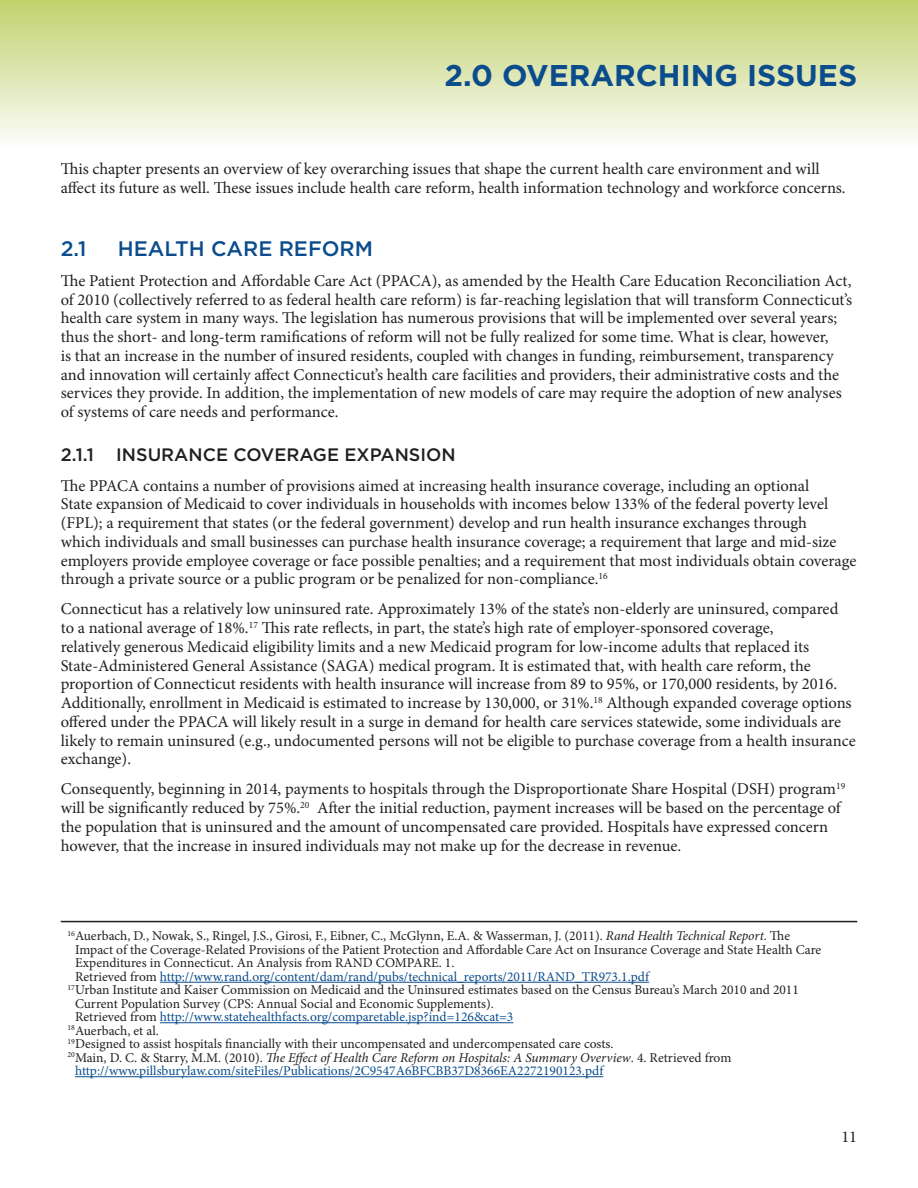
<style>
.page{position:relative;width:918px;height:1188px;background:#fff}
.page>*{position:absolute;margin:0;border:0;box-sizing:border-box;transform-origin:0 0}
.t1{font:700 30px "Gotham";color:#0b4c8c}
.t2{font:500 21px "Gotham";color:#0b4c8c}
.t3{font:500 18px "Gotham";color:#231f20}
.t4{font:16.5px/18.8px "Minion Pro";color:#231f20}
.t5{font:13.5px "Minion Pro";letter-spacing:-.005em;color:#231f20}
.t6{font:13.5px "Minion Pro";color:#0b4c8c}
.t7{font:italic 13.5px "Minion Pro";letter-spacing:-.01em;color:#231f20}
.s1{font-style:italic}
.s2{color:#231f20}
.s3{font-style:normal}
</style>
<div class="page">
<div style="left:0;top:0;width:918px;height:154px;background:linear-gradient(to bottom,#c1d16c,#feffff)"></div>
<hr style="left:160px;top:982px;width:489px;height:1px;background:#0b4c8c">
<hr style="left:160px;top:1022px;width:353px;height:1px;background:#0b4c8c">
<hr style="left:75px;top:1076px;width:528px;height:1px;background:#0b4c8c">
<hr style="left:61px;top:921px;width:796px;height:1px;background:#231f20">
<h1 class="t1" style="left:444px;top:58px;width:414px">2.0 OVERARCHING ISSUES</h1>
<p class="t4" style="left:61px;top:159px;width:786px">This chapter presents an overview of key overarching issues that shape the current health care environment and will affect its future as well. These issues include health care reform, health information technology and workforce concerns.</p>
<p class="t2" style="left:61px;top:236px;width:27px">2.1</p>
<p class="t2" style="left:118px;top:236px;width:257px">HEALTH CARE REFORM</p>
<p class="t4" style="left:61px;top:271px;width:793px">The Patient Protection and Affordable Care Act (PPACA), as amended by the Health Care Education Reconciliation Act, of 2010 (collectively referred to as federal health care reform) is far-reaching legislation that will transform Connecticut’s health care system in many ways. The legislation has numerous provisions that will be implemented over several years; thus the short- and long-term ramifications of reform will not be fully realized for some time. What is clear, however,<br>is that an increase in the number of insured residents, coupled with changes in funding, reimbursement, transparency and innovation will certainly affect Connecticut’s health care facilities and providers, their administrative costs and the services they provide. In addition, the implementation of new models of care may require the adoption of new analyses of systems of care needs and performance.</p>
<p class="t3" style="left:61px;top:444px;width:396px">2.1.1 INSURANCE COVERAGE EXPANSION</p>
<p class="t4" style="left:61px;top:476px;width:797px">The PPACA contains a number of provisions aimed at increasing health insurance coverage, including an optional<br>State expansion of Medicaid to cover individuals in households with incomes below 133% of the federal poverty level (FPL); a requirement that states (or the federal government) develop and run health insurance exchanges through<br>which individuals and small businesses can purchase health insurance coverage; a requirement that large and mid-size employers provide employee coverage or face possible penalties; and a requirement that most individuals obtain coverage through a private source or a public program or be penalized for non-compliance.<sup>16</sup></p>
<p class="t4" style="left:61px;top:600px;width:796px">Connecticut has a relatively low uninsured rate. Approximately 13% of the state’s non-elderly are uninsured, compared to a national average of 18%.<sup>17</sup> This rate reflects, in part, the state’s high rate of employer-sponsored coverage,<br>relatively generous Medicaid eligibility limits and a new Medicaid program for low-income adults that replaced its State-Administered General Assistance (SAGA) medical program. It is estimated that, with health care reform, the proportion of Connecticut residents with health insurance will increase from 89 to 95%, or 170,000 residents, by 2016.<br>Additionally, enrollment in Medicaid is estimated to increase by 130,000, or 31%.<sup>18</sup> Although expanded coverage options offered under the PPACA will likely result in a surge in demand for health care services statewide, some individuals are likely to remain uninsured (e.g., undocumented persons will not be eligible to purchase coverage from a health insurance exchange).</p>
<p class="t4" style="left:61px;top:780px;width:786px">Consequently, beginning in 2014, payments to hospitals through the Disproportionate Share Hospital (DSH) program<sup>19 </sup>will be significantly reduced by 75%.<sup>20</sup> After the initial reduction, payment increases will be based on the percentage of the population that is uninsured and the amount of uncompensated care provided. Hospitals have expressed concern however, that the increase in insured individuals may not make up for the decrease in revenue.</p>
<p class="t5" style="left:68px;top:927px;width:724px"><sup>16</sup>Auerbach, D., Nowak, S., Ringel, J.S., Girosi, F., Eibner, C., McGlynn, E.A. &amp; Wasserman, J. (2011). <span class="s1">Rand Health Technical Report</span>. The</p>
<p class="t5" style="left:75px;top:941px;width:748px">Impact of the Coverage-Related Provisions of the Patient Protection and Affordable Care Act on Insurance Coverage and State Health Care</p>
<p class="t5" style="left:75px;top:954px;width:381px">Expenditures in Connecticut. An Analysis from RAND COMPARE. 1.</p>
<p class="t6" style="left:75px;top:968px;width:576px"><span class="s2">Retrieved from</span> http://www.rand.org/content/dam/rand/pubs/technical_reports/2011/RAND_TR973.1.pdf</p>
<p class="t5" style="left:68px;top:981px;width:733px"><sup>17</sup>Urban Institute and Kaiser Commission on Medicaid and the Uninsured estimates based on the Census Bureau’s March 2010 and 2011</p>
<p class="t5" style="left:75px;top:995px;width:420px">Current Population Survey (CPS: Annual Social and Economic Supplements).</p>
<p class="t6" style="left:75px;top:1008px;width:440px"><span class="s2">Retrieved from</span> http://www.statehealthfacts.org/comparetable.jsp?ind=126&amp;cat=3</p>
<p class="t5" style="left:68px;top:1022px;width:93px"><sup>18</sup>Auerbach, et al.</p>
<p class="t5" style="left:68px;top:1035px;width:548px"><sup>19</sup>Designed to assist hospitals financially with their uncompensated and undercompensated care costs.</p>
<p class="t7" style="left:68px;top:1048px;width:665px"><sup>20</sup><span class="s3">Main, D. C. &amp; Starry, M.M. (2010).</span> The Effect of Health Care Reform on Hospitals: A Summary Overview<span class="s3">. 4. Retrieved from</span></p>
<p class="t6" style="left:75px;top:1062px;width:530px">http://www.pillsburylaw.com/siteFiles/Publications/2C9547A6BFCBB37D8366EA2272190123.pdf</p>
<p class="t4" style="left:841px;top:1127px;width:17px">11</p>
</div>
